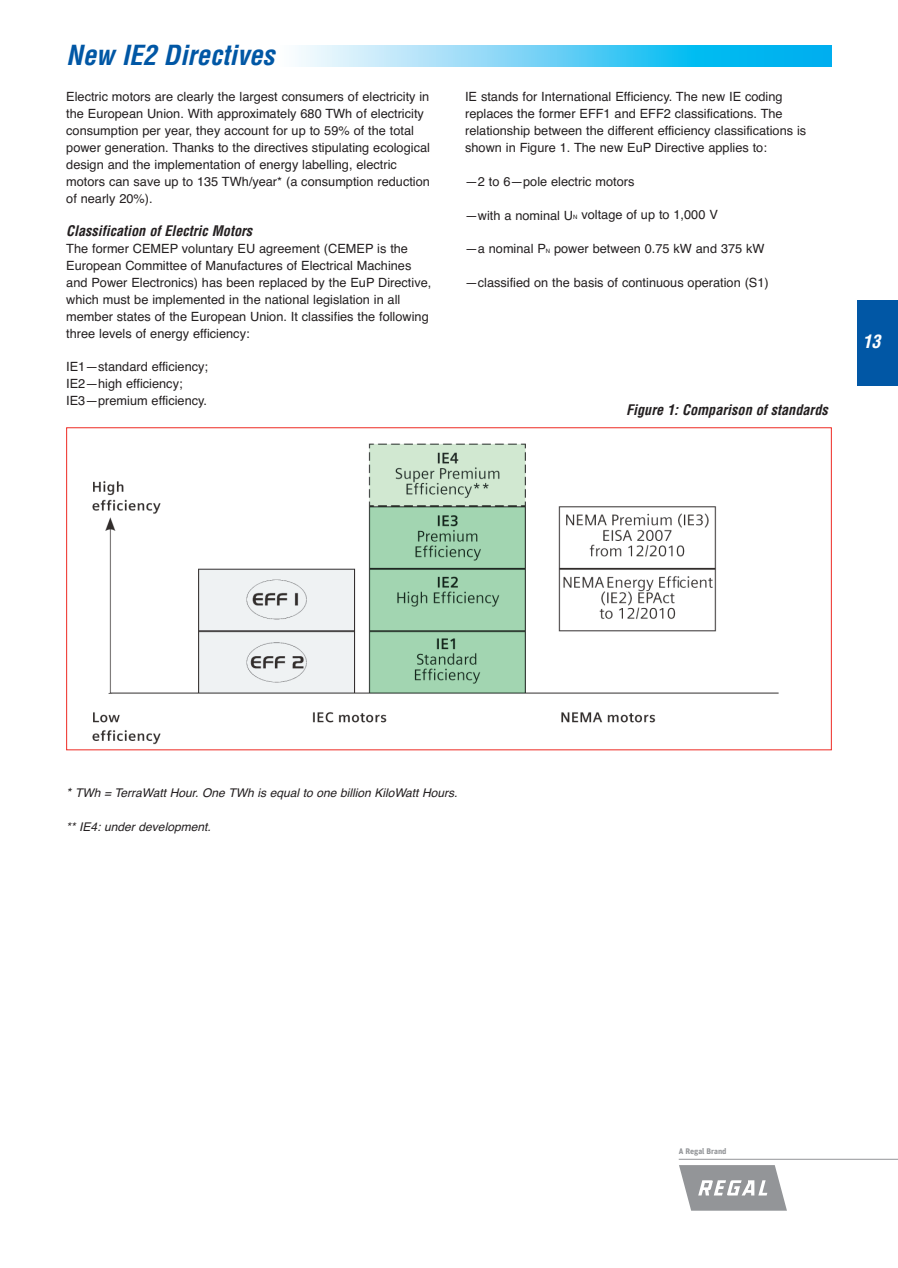
<style>
.page{position:relative;width:898px;height:1268px;background:#fff}
.page>*{position:absolute;margin:0;border:0;box-sizing:border-box;transform-origin:0 0}
.t1{font:italic 700 condensed 27px "Helvetica";color:#0157a5}
.t2{font:italic 700 condensed 18px "Helvetica";color:#fff}
.t3{font:italic 700 condensed 14.25px "Helvetica";color:#231f20}
.t4{font:12.75px/17px "Helvetica";color:#231f20}
.t5{font:italic 12px "Helvetica";color:#231f20}
.t6{font:700 8.1px "Unit OT";color:#939598}
.s1{font-size:6px}
.s2{font-size:12.75px}
</style>
<div class="page">
<div style="left:857px;top:300px;width:41px;height:85px;background:#0157a5"></div>
<img style="left:298px;top:45px;width:534px;height:22px">
<img style="left:92px;top:443px;width:687px;height:302px">
<svg style="left:679px;top:1165px;width:108px;height:46px"></svg>
<hr style="left:679px;top:1159px;width:219px;height:1px;background:#939598">
<h1 class="t1" style="left:66px;top:40px;width:210px">New IE2 Directives</h1>
<p class="t4" style="left:66px;top:88px;width:365px">Electric motors are clearly the largest consumers of electricity in the European Union. With approximately 680 TWh of electricity consumption per year, they account for up to 59% of the total power generation. Thanks to the directives stipulating ecological design and the implementation of energy labelling, electric motors can save up to 135 TWh/year* (a consumption reduction of nearly 20%).</p>
<p class="t3" style="left:66px;top:223px;width:187px">Classification of Electric Motors</p>
<p class="t4" style="left:66px;top:240px;width:367px">The former CEMEP voluntary EU agreement (CEMEP is the European Committee of Manufactures of Electrical Machines and Power Electronics) has been replaced by the EuP Directive, which must be implemented in the national legislation in all member states of the European Union. It classifies the following three levels of energy efficiency:</p>
<p class="t4" style="left:66px;top:358px;width:143px">IE1—standard efficiency;<br>IE2—high efficiency;<br>IE3—premium efficiency.</p>
<p class="t4" style="left:465px;top:88px;width:343px">IE stands for International Efficiency. The new IE coding replaces the former EFF1 and EFF2 classifications. The relationship between the different efficiency classifications is shown in Figure 1. The new EuP Directive applies to:</p>
<p class="t4" style="left:465px;top:173px;width:171px">—2 to 6—pole electric motors</p>
<p class="t4" style="left:465px;top:207px;width:254px">—with a nominal U<span class="s1">N</span> voltage of up to 1,000 V</p>
<p class="t4" style="left:465px;top:240px;width:301px">—a nominal P<span class="s1">N</span> power between 0.75 kW and 375 kW</p>
<p class="t4" style="left:465px;top:274px;width:305px">—classified on the basis of continuous operation (S1)</p>
<p class="t3" style="left:626px;top:402px;width:203px">Figure 1: Comparison of standards</p>
<h2 class="t2" style="left:862px;top:331px;width:19px">13</h2>
<p class="t5" style="left:66px;top:785px;width:393px"><span class="s2">*</span> TWh = TerraWatt Hour. One TWh is equal to one billion KiloWatt Hours.</p>
<p class="t5" style="left:66px;top:819px;width:146px">** IE4: under development.</p>
<p class="t6" style="left:679px;top:1148px;width:49px">A Regal Brand</p>
</div>
